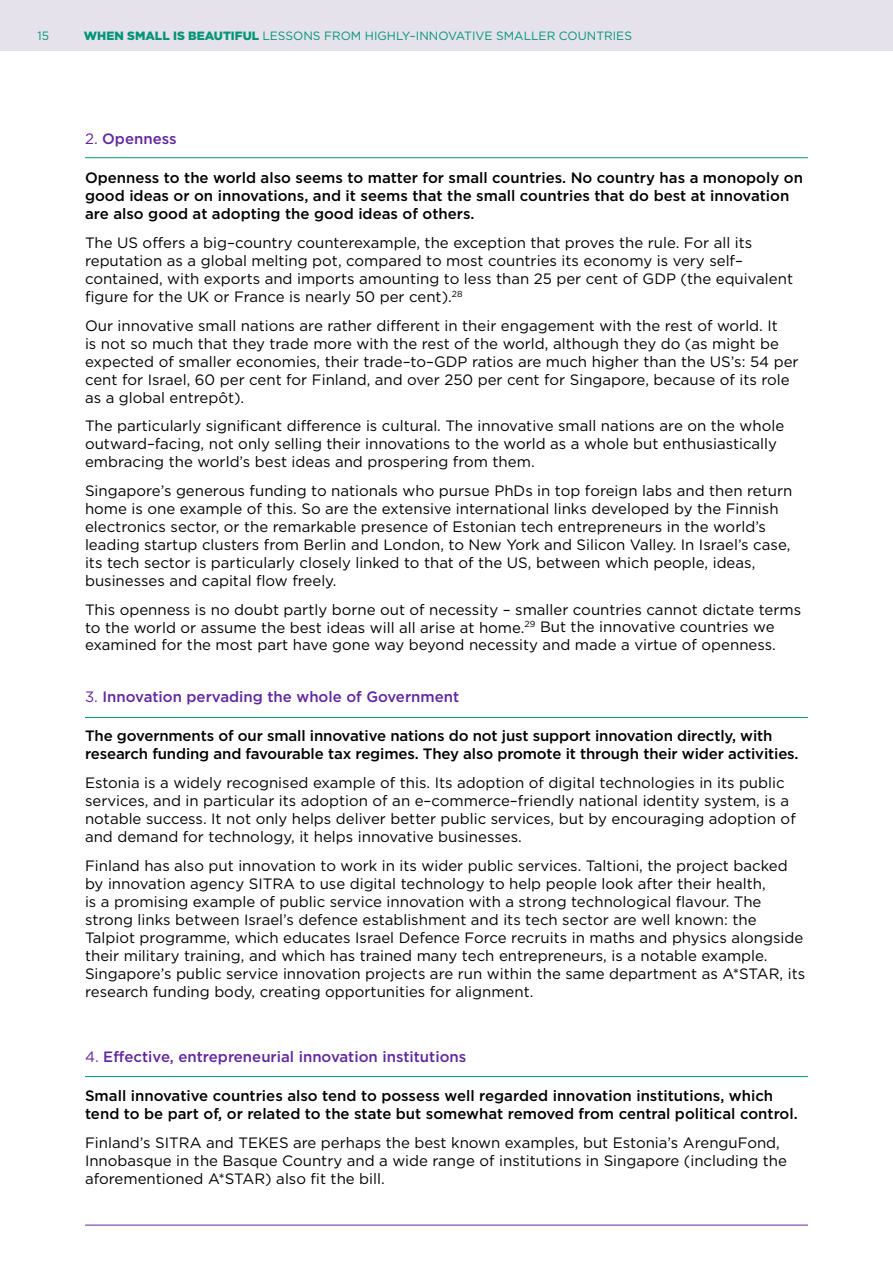
<style>
.page{position:relative;width:893px;height:1263px;background:#fff}
.page>*{position:absolute;margin:0;border:0;box-sizing:border-box;transform-origin:0 0}
.t1{font:15px/18px "Gotham HTF";color:#000}
.t2{font:500 15px/18px "Gotham HTF";color:#000}
.t3{font:500 15px "Gotham HTF";color:#62269e}
.t4{font:12px "Gotham HTF";color:#009578}
.s1{font-weight:900}
.s2{font-weight:400}
</style>
<div class="page">
<div style="left:0;top:0;width:893px;height:51px;background:#e5e2ec"></div>
<hr style="left:85px;top:1225px;width:723px;height:1px;background:#62269e">
<hr style="left:85px;top:157px;width:723px;height:1px;background:#009578">
<hr style="left:85px;top:717px;width:723px;height:1px;background:#009578">
<hr style="left:85px;top:1076px;width:723px;height:1px;background:#009578">
<p class="t4" style="left:37px;top:29px;width:13px">15</p>
<p class="t4" style="left:84px;top:29px;width:550px"><span class="s1">WHEN SMALL IS BEAUTIFUL</span> LESSONS FROM HIGHLY–INNOVATIVE SMALLER COUNTRIES</p>
<p class="t3" style="left:85px;top:130px;width:93px"><span class="s2">2.</span> Openness</p>
<p class="t2" style="left:85px;top:169px;width:719px">Openness to the world also seems to matter for small countries. No country has a monopoly on good ideas or on innovations, and it seems that the small countries that do best at innovation are also good at adopting the good ideas of others.</p>
<p class="t1" style="left:85px;top:233px;width:709px">The US offers a big–country counterexample, the exception that proves the rule. For all its reputation as a global melting pot, compared to most countries its economy is very self– contained, with exports and imports amounting to less than 25 per cent of GDP (the equivalent figure for the UK or France is nearly 50 per cent).<sup>28</sup></p>
<p class="t1" style="left:85px;top:316px;width:715px">Our innovative small nations are rather different in their engagement with the rest of world. It<br>is not so much that they trade more with the rest of the world, although they do (as might be expected of smaller economies, their trade–to–GDP ratios are much higher than the US’s: 54 per cent for Israel, 60 per cent for Finland, and over 250 per cent for Singapore, because of its role as a global entrepôt).</p>
<p class="t1" style="left:85px;top:417px;width:701px">The particularly significant difference is cultural. The innovative small nations are on the whole outward–facing, not only selling their innovations to the world as a whole but enthusiastically embracing the world’s best ideas and prospering from them.</p>
<p class="t1" style="left:85px;top:481px;width:709px">Singapore’s generous funding to nationals who pursue PhDs in top foreign labs and then return home is one example of this. So are the extensive international links developed by the Finnish electronics sector, or the remarkable presence of Estonian tech entrepreneurs in the world’s leading startup clusters from Berlin and London, to New York and Silicon Valley. In Israel’s case, its tech sector is particularly closely linked to that of the US, between which people, ideas, businesses and capital flow freely.</p>
<p class="t1" style="left:85px;top:600px;width:718px">This openness is no doubt partly borne out of necessity – smaller countries cannot dictate terms to the world or assume the best ideas will all arise at home.<sup>29</sup> But the innovative countries we examined for the most part have gone way beyond necessity and made a virtue of openness.</p>
<p class="t3" style="left:85px;top:688px;width:376px"><span class="s2">3.</span> Innovation pervading the whole of Government</p>
<p class="t2" style="left:85px;top:727px;width:715px">The governments of our small innovative nations do not just support innovation directly, with research funding and favourable tax regimes. They also promote it through their wider activities.</p>
<p class="t1" style="left:85px;top:773px;width:712px">Estonia is a widely recognised example of this. Its adoption of digital technologies in its public services, and in particular its adoption of an e–commerce–friendly national identity system, is a notable success. It not only helps deliver better public services, but by encouraging adoption of and demand for technology, it helps innovative businesses.</p>
<p class="t1" style="left:85px;top:856px;width:722px">Finland has also put innovation to work in its wider public services. Taltioni, the project backed by innovation agency SITRA to use digital technology to help people look after their health,<br>is a promising example of public service innovation with a strong technological flavour. The strong links between Israel’s defence establishment and its tech sector are well known: the Talpiot programme, which educates Israel Defence Force recruits in maths and physics alongside their military training, and which has trained many tech entrepreneurs, is a notable example.<br>Singapore’s public service innovation projects are run within the same department as A*STAR, its research funding body, creating opportunities for alignment.</p>
<p class="t3" style="left:85px;top:1048px;width:383px"><span class="s2">4.</span> Effective, entrepreneurial innovation institutions</p>
<p class="t2" style="left:85px;top:1087px;width:714px">Small innovative countries also tend to possess well regarded innovation institutions, which tend to be part of, or related to the state but somewhat removed from central political control.</p>
<p class="t1" style="left:85px;top:1133px;width:704px">Finland’s SITRA and TEKES are perhaps the best known examples, but Estonia’s ArenguFond,<br>Innobasque in the Basque Country and a wide range of institutions in Singapore (including the aforementioned A*STAR) also fit the bill.</p>
</div>
